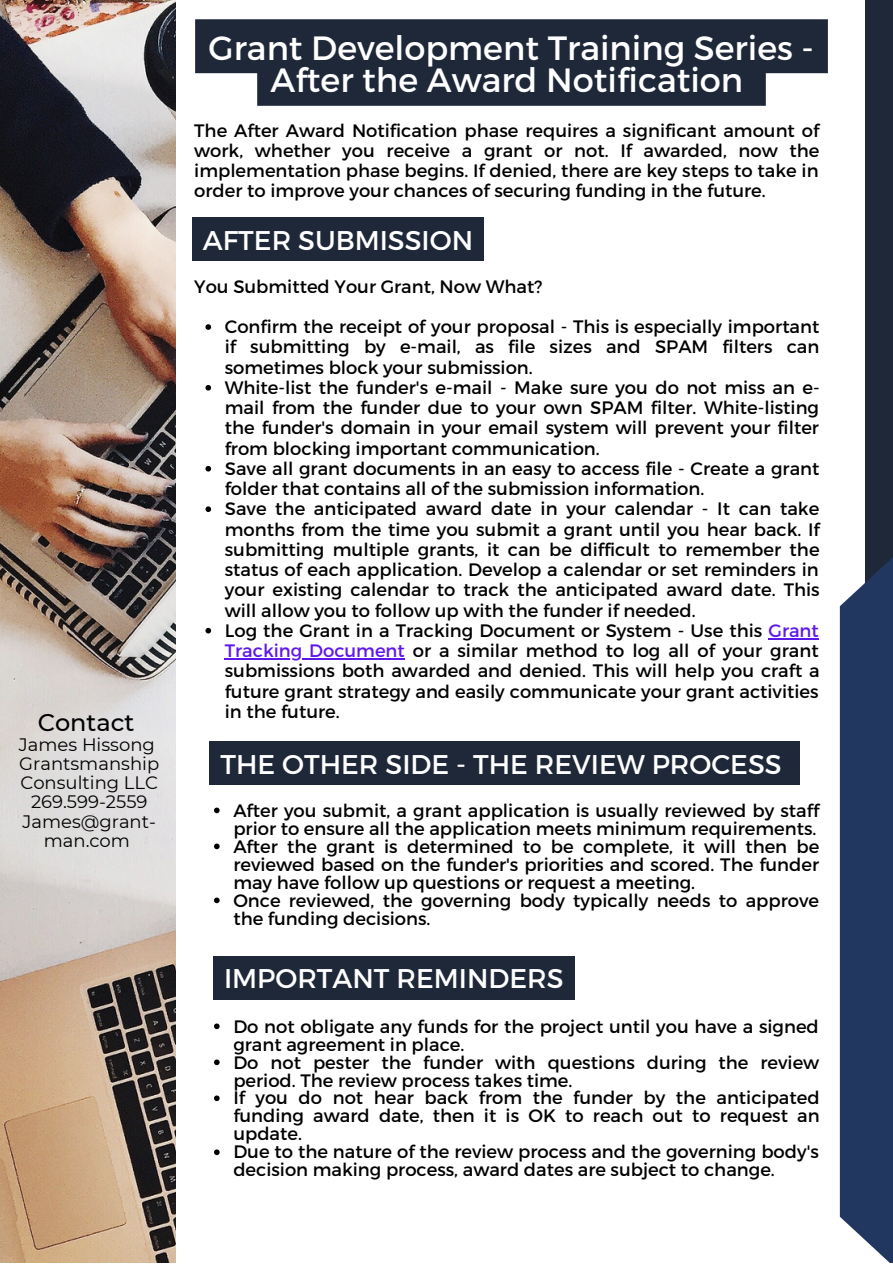
<style>
.page{position:relative;width:893px;height:1264px;background:#fff}
.page>*{position:absolute;margin:0;border:0;box-sizing:border-box;transform-origin:0 0}
.t1{font:33.6px/32.5px "Montserrat";color:#fff;text-align:center}
.t2{font:27px "Montserrat";color:#fff}
.t3{font:500 24px "Montserrat";color:#000}
.t4{font:18px/20.2px "Montserrat";color:#000}
.s1{color:#5e17eb}
</style>
<div class="page">
<div style="left:864px;top:0;width:28px;height:1004px;background:#1f2839"></div>
<svg style="left:839px;top:539px;width:53px;height:723px;background:#33476c"></svg>
<img style="left:0;top:0;width:175px;height:1262px">
<svg style="left:195px;top:19px;width:632px;height:87px;background:#303848"></svg>
<div style="left:210px;top:741px;width:589px;height:43px;background:#1f2839"></div>
<div style="left:192px;top:218px;width:292px;height:43px;background:#1f2839"></div>
<svg style="left:205px;top:324px;width:6px;height:6px"></svg>
<svg style="left:205px;top:385px;width:6px;height:5px"></svg>
<svg style="left:205px;top:466px;width:6px;height:5px"></svg>
<svg style="left:205px;top:506px;width:6px;height:6px"></svg>
<svg style="left:205px;top:628px;width:6px;height:5px"></svg>
<hr style="left:768px;top:638px;width:50px;height:1px;background:#5e17eb">
<hr style="left:225px;top:658px;width:180px;height:1px;background:#5e17eb">
<svg style="left:214px;top:807px;width:5px;height:6px"></svg>
<svg style="left:214px;top:843px;width:5px;height:6px"></svg>
<svg style="left:214px;top:897px;width:5px;height:6px"></svg>
<svg style="left:214px;top:1023px;width:5px;height:6px"></svg>
<svg style="left:214px;top:1059px;width:5px;height:6px"></svg>
<svg style="left:214px;top:1095px;width:5px;height:6px"></svg>
<svg style="left:214px;top:1149px;width:5px;height:6px"></svg>
<div style="left:213px;top:955px;width:361px;height:44px;background:#1f2839"></div>
<p class="t3" style="left:38px;top:707px;width:98px">Contact</p>
<p class="t4" style="left:19px;top:734px;width:137px">James Hissong</p>
<p class="t4" style="left:19px;top:754px;width:141px;line-height:19px">Grantsmanship<br>Consulting LLC</p>
<p class="t4" style="left:22px;top:792px;width:135px;line-height:19px;text-align:center">269.599-2559<br>James@grant&shy;man.com</p>
<p class="t4" style="left:19px;top:718px;width:137px">James Hissong</p>
<p class="t4" style="left:19px;top:738px;width:141px;line-height:18px">Grantsmanship<br>Consulting LLC</p>
<p class="t4" style="left:22px;top:773px;width:135px;line-height:18px;text-align:center">269.599-2559<br>James@grant&shy;man.com</p>
<p class="t1" style="left:208px;top:30px;width:606px">Grant Development Training Series -<br>After the Award Notification</p>
<p class="t4" style="left:194px;top:119px;width:626px;text-align:justify">The After Award Notification phase requires a significant amount of work, whether you receive a grant or not. If awarded, now the implementation phase begins. If denied, there are key steps to take in order to improve your chances of securing funding in the future.</p>
<p class="t2" style="left:203px;top:223px;width:272px">AFTER SUBMISSION</p>
<p class="t4" style="left:194px;top:275px;width:349px">You Submitted Your Grant, Now What?</p>
<p class="t4" style="left:225px;top:316px;width:596px;text-align:justify">Confirm the receipt of your proposal - This is especially important if submitting by e-mail, as file sizes and SPAM filters can sometimes block your submission.</p>
<p class="t4" style="left:225px;top:376px;width:596px;text-align:justify">White-list the funder's e-mail - Make sure you do not miss an e&shy;mail from the funder due to your own SPAM filter. White-listing the funder's domain in your email system will prevent your filter from blocking important communication.</p>
<p class="t4" style="left:225px;top:457px;width:596px">Save all grant documents in an easy to access file - Create a grant folder that contains all of the submission information.</p>
<p class="t4" style="left:225px;top:498px;width:596px;text-align:justify">Save the anticipated award date in your calendar - It can take months from the time you submit a grant until you hear back. If submitting multiple grants, it can be difficult to remember the status of each application. Develop a calendar or set reminders in your existing calendar to track the anticipated award date. This will allow you to follow up with the funder if needed.</p>
<p class="t4" style="left:225px;top:619px;width:596px;text-align:justify">Log the Grant in a Tracking Document or System - Use this <span class="s1">Grant Tracking Document</span> or a similar method to log all of your grant submissions both awarded and denied. This will help you craft a future grant strategy and easily communicate your grant activities in the future.</p>
<p class="t2" style="left:220px;top:746px;width:562px">THE OTHER SIDE - THE REVIEW PROCESS</p>
<p class="t4" style="left:233px;top:800px;width:587px;line-height:18px">After you submit, a grant application is usually reviewed by staff prior to ensure all the application meets minimum requirements.</p>
<p class="t4" style="left:233px;top:836px;width:587px;line-height:18px;text-align:justify">After the grant is determined to be complete, it will then be reviewed based on the funder's priorities and scored. The funder may have follow up questions or request a meeting.</p>
<p class="t4" style="left:233px;top:890px;width:587px;line-height:18px">Once reviewed, the governing body typically needs to approve the funding decisions.</p>
<p class="t2" style="left:224px;top:961px;width:341px">IMPORTANT REMINDERS</p>
<p class="t4" style="left:233px;top:1016px;width:587px;line-height:18px">Do not obligate any funds for the project until you have a signed grant agreement in place.</p>
<p class="t4" style="left:233px;top:1052px;width:587px;line-height:18px">Do not pester the funder with questions during the review period. The review process takes time.</p>
<p class="t4" style="left:233px;top:1088px;width:588px;line-height:18px;text-align:justify">If you do not hear back from the funder by the anticipated funding award date, then it is OK to reach out to request an update.</p>
<p class="t4" style="left:233px;top:1142px;width:587px;line-height:18px">Due to the nature of the review process and the governing body's decision making process, award dates are subject to change.</p>
</div>
